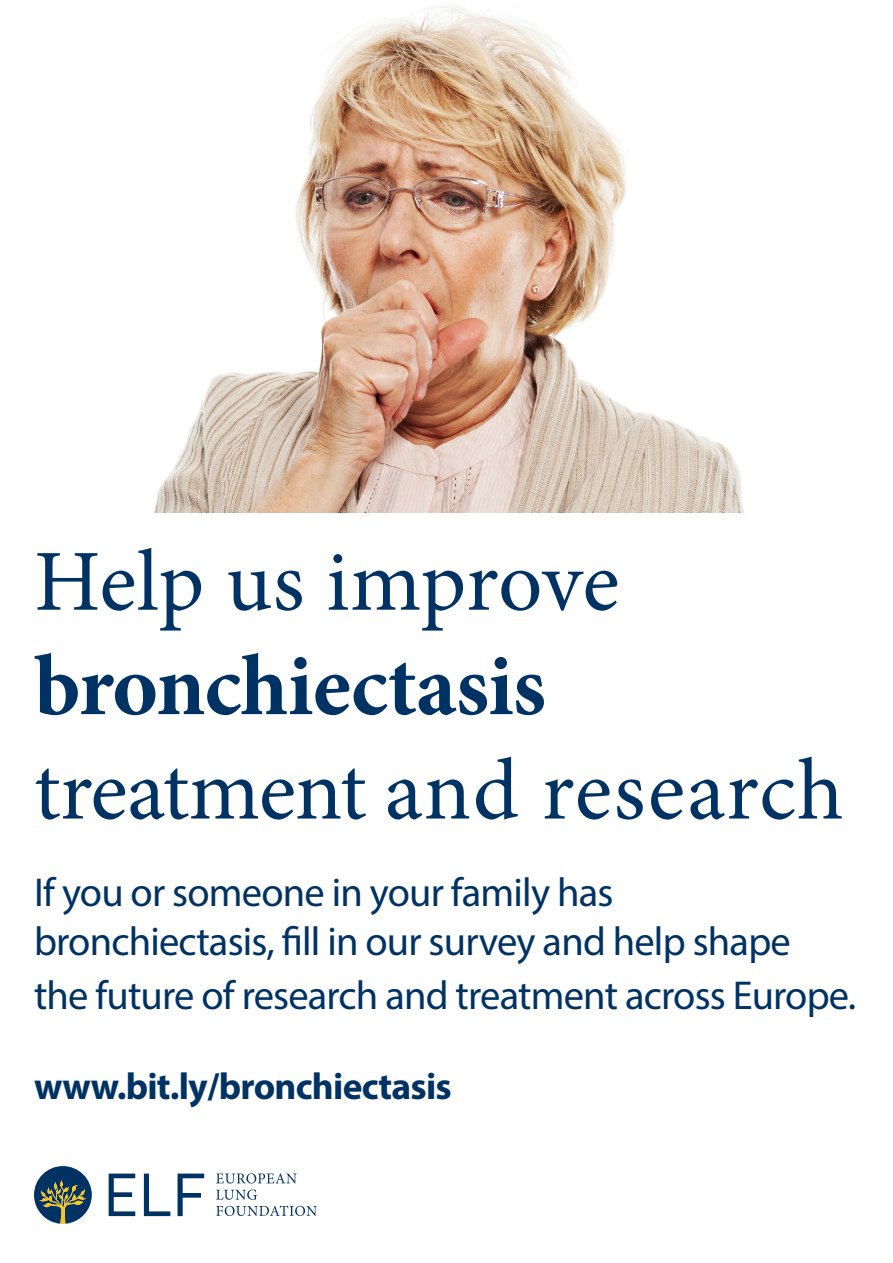
<style>
.page{position:relative;width:893px;height:1263px;background:#fff}
.page>*{position:absolute;margin:0;border:0;box-sizing:border-box;transform-origin:0 0}
.t1{font:87px/104.4px "Minion Pro";color:#003263}
.t2{font:40.5px/48.6px "Myriad Pro";letter-spacing:-.02em;color:#003263}
.t3{font:700 37.5px "Myriad Pro";letter-spacing:-.02em;color:#003263}
.s1{font-weight:700}
</style>
<div class="page">
<svg style="left:109px;top:1173px;width:26px;height:43px"></svg>
<svg style="left:144px;top:1173px;width:26px;height:43px"></svg>
<svg style="left:178px;top:1173px;width:26px;height:43px"></svg>
<svg style="left:216px;top:1173px;width:81px;height:10px"></svg>
<svg style="left:216px;top:1189px;width:101px;height:27px"></svg>
<svg style="left:34px;top:1166px;width:58px;height:58px"></svg>
<img style="left:153px;top:5px;width:591px;height:507px">
<p class="t1" style="left:34px;top:530px;width:811px">Help us improve <span class="s1">bronchiectasis </span>treatment and research</p>
<p class="t2" style="left:34px;top:868px;width:758px">If you or someone in your family has bronchiectasis, fill in our survey and help shape</p>
<p class="t2" style="left:34px;top:970px;width:824px">the future of research and treatment across Europe.</p>
<p class="t3" style="left:34px;top:1062px;width:419px">www.bit.ly/bronchiectasis</p>
</div>
